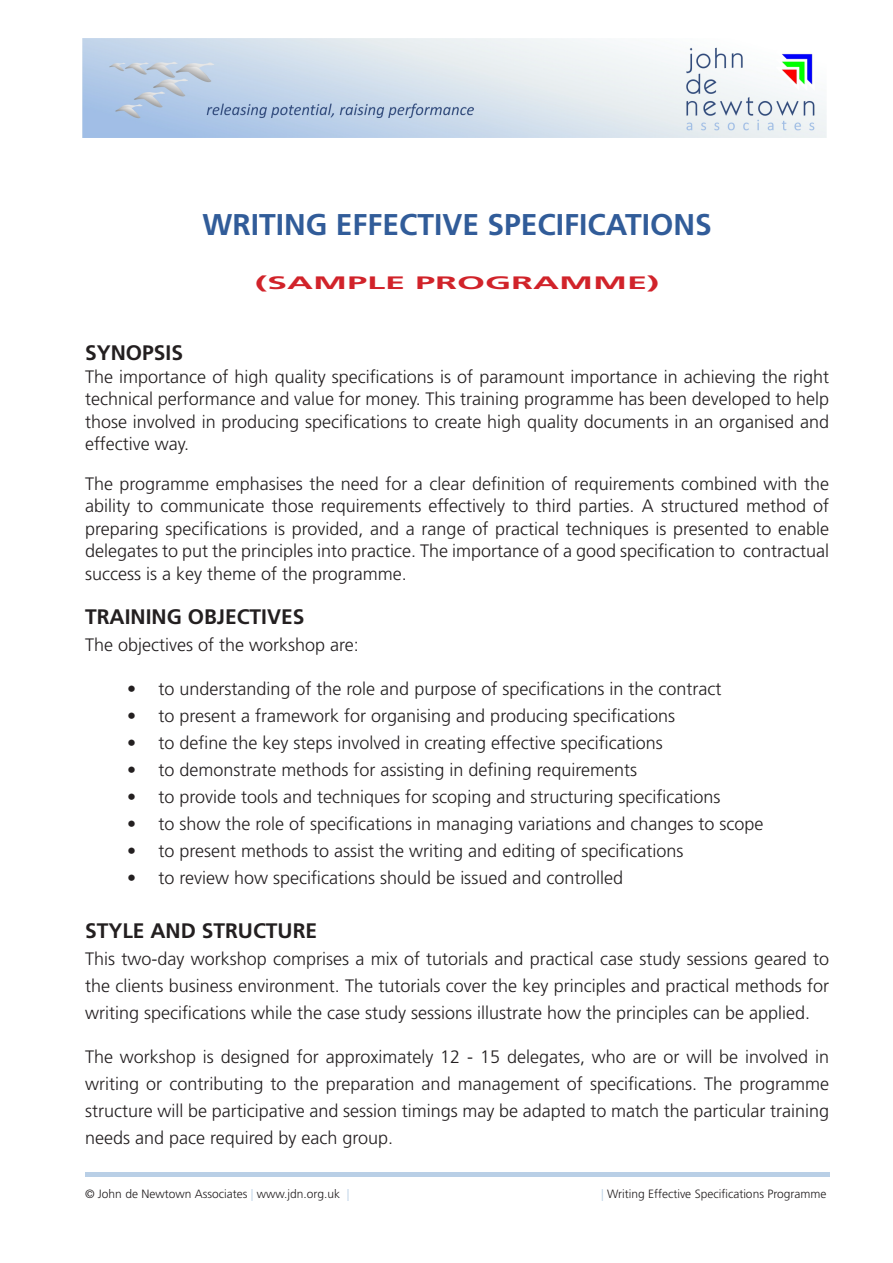
<style>
.page{position:relative;width:893px;height:1263px;background:#fff}
.page>*{position:absolute;margin:0;border:0;box-sizing:border-box;transform-origin:0 0}
.t1{font:700 30px "Frutiger LT Std";color:#315c99}
.Subhead_1{font:700 21px "Frutiger LT Std";color:#231f20}
.body{font:300 18px/22.5px "Frutiger LT Std";color:#231f20;text-align:justify}
.bullet_list{font:300 18px "Frutiger LT Std";color:#231f20}
.sample{font:700 18px "Frutiger LT Std";color:#d1232a;scale:2 1}
.t2{font:300 12px "Frutiger LT Std";color:#231f20}
.s1{color:#b8cfe6}
</style>
<div class="page">
<img style="left:82px;top:38px;width:744px;height:100px">
<p class="t1" style="left:202px;top:207px;width:511px">WRITING EFFECTIVE SPECIFICATIONS</p>
<p class="sample" style="left:255px;top:272px;width:203px">(SAMPLE PROGRAMME)</p>
<p class="Subhead_1" style="left:85px;top:340px;width:100px">SYNOPSIS</p>
<p class="body" style="left:85px;top:365px;width:746px">The importance of high quality specifications is of paramount importance in achieving the right technical performance and value for money. This training programme has been developed to help those involved in producing specifications to create high quality documents in an organised and effective way.</p>
<p class="body" style="left:85px;top:472px;width:746px">The programme emphasises the need for a clear definition of requirements combined with the ability to communicate those requirements effectively to third parties. A structured method of preparing specifications is provided, and a range of practical techniques is presented to enable delegates to put the principles into practice. The importance of a good specification to contractual success is a key theme of the programme.</p>
<p class="Subhead_1" style="left:85px;top:604px;width:221px">TRAINING OBJECTIVES</p>
<p class="body" style="left:85px;top:633px;width:275px">The objectives of the workshop are:</p>
<p class="bullet_list" style="left:127px;top:678px;width:596px">• to understanding of the role and purpose of specifications in the contract</p>
<p class="bullet_list" style="left:127px;top:705px;width:549px">• to present a framework for organising and producing specifications</p>
<p class="bullet_list" style="left:127px;top:732px;width:537px">• to define the key steps involved in creating effective specifications</p>
<p class="bullet_list" style="left:127px;top:759px;width:511px">• to demonstrate methods for assisting in defining requirements</p>
<p class="bullet_list" style="left:127px;top:786px;width:595px">• to provide tools and techniques for scoping and structuring specifications</p>
<p class="bullet_list" style="left:127px;top:813px;width:638px">• to show the role of specifications in managing variations and changes to scope</p>
<p class="bullet_list" style="left:127px;top:840px;width:558px">• to present methods to assist the writing and editing of specifications</p>
<p class="bullet_list" style="left:127px;top:867px;width:497px">• to review how specifications should be issued and controlled</p>
<p class="Subhead_1" style="left:85px;top:918px;width:234px">STYLE AND STRUCTURE</p>
<p class="body" style="left:85px;top:945px;width:746px;line-height:27px">This two-day workshop comprises a mix of tutorials and practical case study sessions geared to the clients business environment. The tutorials cover the key principles and practical methods for writing specifications while the case study sessions illustrate how the principles can be applied.</p>
<p class="body" style="left:85px;top:1043px;width:746px;line-height:27px">The workshop is designed for approximately 12 - 15 delegates, who are or will be involved in writing or contributing to the preparation and management of specifications. The programme structure will be participative and session timings may be adapted to match the particular training needs and pace required by each group.</p>
<p class="t2" style="left:85px;top:1187px;width:266px">© John de Newtown Associates <span class="s1">|</span> www.jdn.org.uk <span class="s1">|</span></p>
<p class="t2" style="left:601px;top:1187px;width:227px"><span class="s1">|</span> Writing Effective Specifications Programme</p>
</div>
